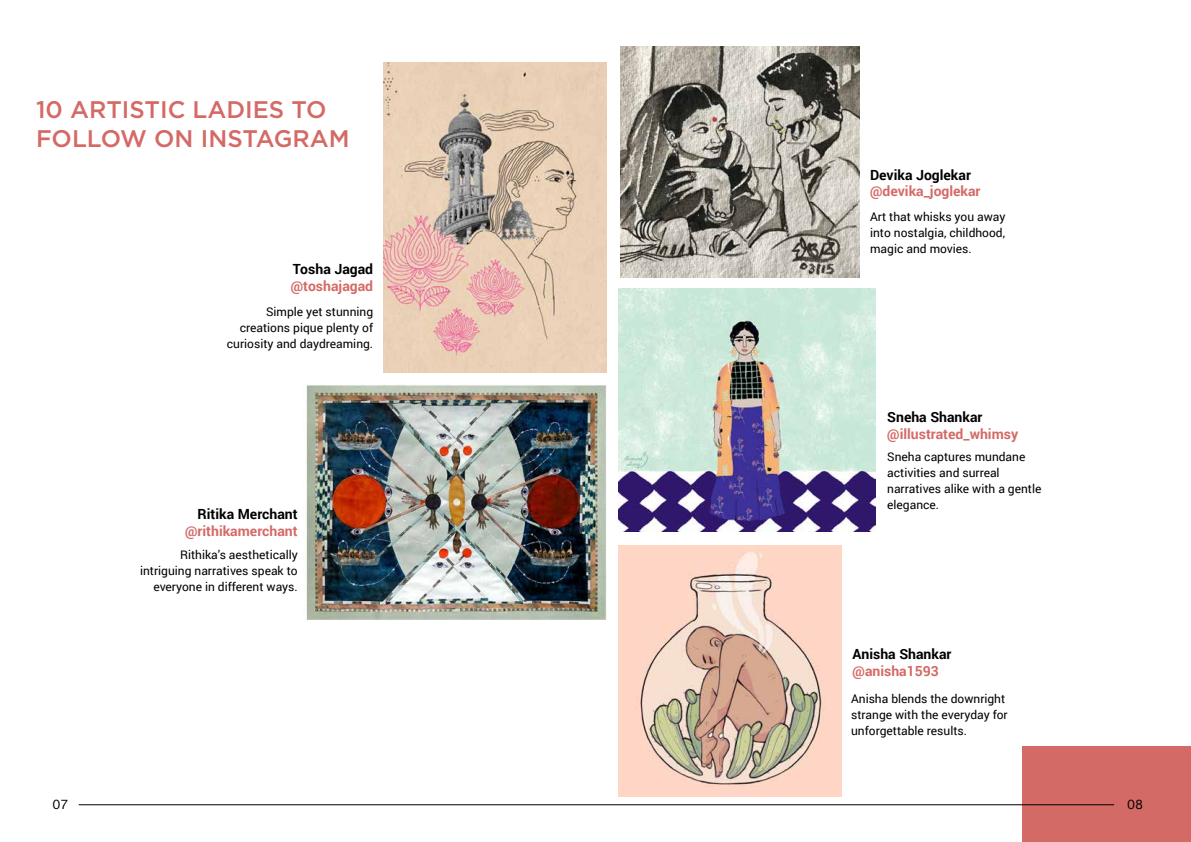
<style>
.page{position:relative;width:1191px;height:842px;background:#fff}
.page>*{position:absolute;margin:0;border:0;box-sizing:border-box;transform-origin:0 0}
.t1{font:500 24px/28.8px "Gotham";color:#d46a66}
.t2{font:700 14px "Roboto";color:#d46a66}
.t3{font:700 14px "Roboto";color:#000}
.t4{font:12px/16px "Roboto";color:#000;text-align:right}
.t5{font:12px "Geneva";color:#000}
</style>
<div class="page">
<div style="left:1022px;top:747px;width:169px;height:95px;background:#d46a66"></div>
<img style="left:306px;top:385px;width:300px;height:235px">
<img style="left:383px;top:63px;width:223px;height:309px">
<img style="left:619px;top:289px;width:256px;height:243px">
<hr style="left:79px;top:804px;width:1035px;height:1px;background:#000">
<img style="left:619px;top:545px;width:222px;height:252px">
<img style="left:620px;top:47px;width:239px;height:230px">
<h1 class="t1" style="left:36px;top:95px;width:315px">10 ARTISTIC LADIES TO<br>FOLLOW ON INSTAGRAM</h1>
<p class="t3" style="left:293px;top:260px;width:82px">Tosha Jagad</p>
<p class="t2" style="left:291px;top:276px;width:84px">@toshajagad</p>
<p class="t4" style="left:227px;top:303px;width:148px">Simple yet stunning creations pique plenty of curiosity and daydreaming.</p>
<p class="t3" style="left:198px;top:504px;width:102px">Ritika Merchant</p>
<p class="t2" style="left:185px;top:521px;width:114px">@rithikamerchant</p>
<p class="t4" style="left:140px;top:547px;width:159px">Rithika’s aesthetically intriguing narratives speak to everyone in different ways.</p>
<p class="t5" style="left:53px;top:797px;width:18px">07</p>
<p class="t3" style="left:870px;top:165px;width:102px">Devika Joglekar</p>
<p class="t2" style="left:870px;top:181px;width:112px">@devika_joglekar</p>
<p class="t4" style="left:870px;top:209px;width:137px;text-align:justify">Art that whisks you away into nostalgia, childhood, magic and movies.</p>
<p class="t3" style="left:887px;top:407px;width:97px">Sneha Shankar</p>
<p class="t2" style="left:887px;top:424px;width:132px">@illustrated_whimsy</p>
<p class="t4" style="left:887px;top:448px;width:156px;text-align:left">Sneha captures mundane activities and surreal narratives alike with a gentle elegance.</p>
<p class="t3" style="left:852px;top:644px;width:100px">Anisha Shankar</p>
<p class="t2" style="left:852px;top:661px;width:88px">@anisha1593</p>
<p class="t4" style="left:851px;top:690px;width:158px;text-align:left">Anisha blends the downright strange with the everyday for unforgettable results.</p>
<p class="t5" style="left:1127px;top:798px;width:18px">08</p>
</div>
